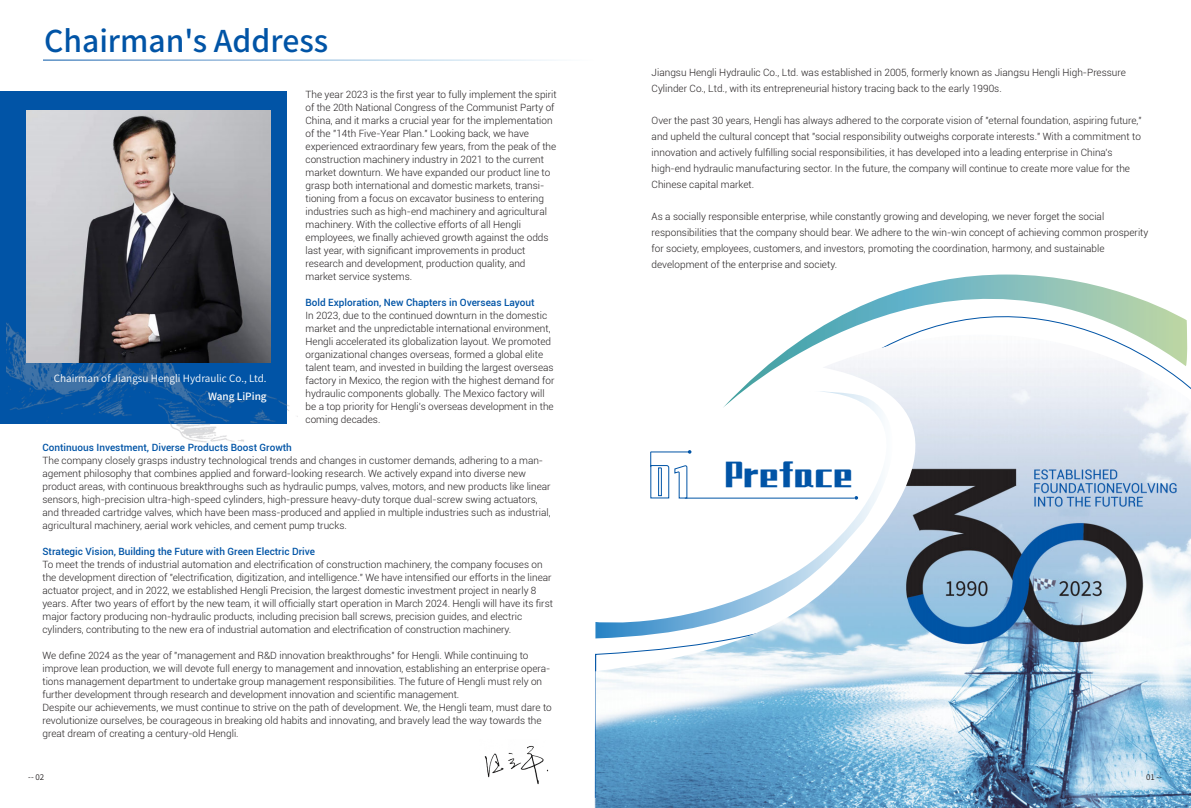
<style>
.page{position:relative;width:1191px;height:808px;background:#fff}
.page>*{position:absolute;margin:0;border:0;box-sizing:border-box;transform-origin:0 0}
.t1{font:500 30px "Source Han Sans SC";color:#0154a6}
.t2{font:28px "Zhenyan GB";color:#0154a6}
.t3{font:300 10px/13px "Roboto";color:#231f20}
.t4{font:10px/18px "Source Han Sans SC";color:#fff;text-align:right}
.t5{font:8px "Source Han Sans SC";color:#231f20}
.s1{font-weight:500;color:#0154a6}
.s2{font-weight:500}
</style>
<div class="page">
<img style="left:484px;top:745px;width:65px;height:40px">
<div style="left:0;top:91px;width:286px;height:333px;background:#0154a6"></div>
<img style="left:6px;top:195px;width:292px;height:248px">
<img style="left:27px;top:111px;width:244px;height:252px">
<svg style="left:595px;top:671px;width:596px;height:127px"></svg>
<img style="left:595px;top:385px;width:596px;height:286px">
<svg style="left:595px;top:391px;width:346px;height:247px"></svg>
<svg style="left:722px;top:274px;width:466px;height:134px"></svg>
<svg style="left:1146px;top:774px;width:8px;height:6px"></svg>
<p class="t1" style="left:44px;top:24px;width:285px">Chairman's Address</p>
<p class="t3" style="left:305px;top:88px;width:253px">The year 2023 is the first year to fully implement the spirit of the 20th National Congress of the Communist Party of China, and it marks a crucial year for the implementation of the "14th Five-Year Plan." Looking back, we have experienced extraordinary few years, from the peak of the construction machinery industry in 2021 to the current market downturn. We have expanded our product line to grasp both international and domestic markets, transi&shy;tioning from a focus on excavator business to entering industries such as high-end machinery and agricultural machinery. With the collective efforts of all Hengli employees, we finally achieved growth against the odds last year, with significant improvements in product research and development, production quality, and market service systems.</p>
<p class="t3" style="left:305px;top:296px;width:250px"><span class="s1">Bold Exploration, New Chapters in Overseas Layout<br></span>In 2023, due to the continued downturn in the domestic market and the unpredictable international environment, Hengli accelerated its globalization layout. We promoted organizational changes overseas, formed a global elite talent team, and invested in building the largest overseas factory in Mexico, the region with the highest demand for hydraulic components globally. The Mexico factory will be a top priority for Hengli's overseas development in the coming decades.</p>
<p class="t3" style="left:42px;top:440px;width:510px"><span class="s1">Continuous Investment, Diverse Products Boost Growth<br></span>The company closely grasps industry technological trends and changes in customer demands, adhering to a man&shy;agement philosophy that combines applied and forward-looking research. We actively expand into diverse new product areas, with continuous breakthroughs such as hydraulic pumps, valves, motors, and new products like linear sensors, high-precision ultra-high-speed cylinders, high-pressure heavy-duty torque dual-screw swing actuators, and threaded cartridge valves, which have been mass-produced and applied in multiple industries such as industrial, agricultural machinery, aerial work vehicles, and cement pump trucks.</p>
<p class="t3" style="left:42px;top:544px;width:512px"><span class="s1">Strategic Vision, Building the Future with Green Electric Drive<br></span>To meet the trends of industrial automation and electrification of construction machinery, the company focuses on the development direction of "electrification, digitization, and intelligence." We have intensified our efforts in the linear actuator project, and in 2022, we established Hengli Precision, the largest domestic investment project in nearly 8 years. After two years of effort by the new team, it will officially start operation in March 2024. Hengli will have its first major factory producing non-hydraulic products, including precision ball screws, precision guides, and electric cylinders, contributing to the new era of industrial automation and electrification of construction machinery.</p>
<p class="t3" style="left:42px;top:648px;width:511px">We define 2024 as the year of "management and R&amp;D innovation breakthroughs" for Hengli. While continuing to improve lean production, we will devote full energy to management and innovation, establishing an enterprise opera&shy;tions management department to undertake group management responsibilities. The future of Hengli must rely on further development through research and development innovation and scientific management.<br>Despite our achievements, we must continue to strive on the path of development. We, the Hengli team, must dare to revolutionize ourselves, be courageous in breaking old habits and innovating, and bravely lead the way towards the great dream of creating a century-old Hengli.</p>
<p class="t4" style="left:54px;top:369px;width:214px">Chairman of Jiangsu Hengli Hydraulic Co., Ltd.<br><span class="s2">Wang LiPing</span></p>
<p class="t5" style="left:28px;top:773px;width:7px">--</p>
<p class="t3" style="left:651px;top:65px;width:476px;line-height:16px">Jiangsu Hengli Hydraulic Co., Ltd. was established in 2005, formerly known as Jiangsu Hengli High-Pressure<br>Cylinder Co., Ltd., with its entrepreneurial history tracing back to the early 1990s.</p>
<p class="t3" style="left:651px;top:113px;width:491px;line-height:16px">Over the past 30 years, Hengli has always adhered to the corporate vision of "eternal foundation, aspiring future," and upheld the cultural concept that "social responsibility outweighs corporate interests." With a commitment to innovation and actively fulfilling social responsibilities, it has developed into a leading enterprise in China's high-end hydraulic manufacturing sector. In the future, the company will continue to create more value for the Chinese capital market.</p>
<p class="t3" style="left:651px;top:209px;width:498px;line-height:16px">As a socially responsible enterprise, while constantly growing and developing, we never forget the social responsibilities that the company should bear. We adhere to the win-win concept of achieving common prosperity for society, employees, customers, and investors, promoting the coordination, harmony, and sustainable development of the enterprise and society.</p>
<p class="t2" style="left:725px;top:457px;width:129px">Preface</p>
<p class="t5" style="left:1156px;top:773px;width:7px">--</p>
</div>
